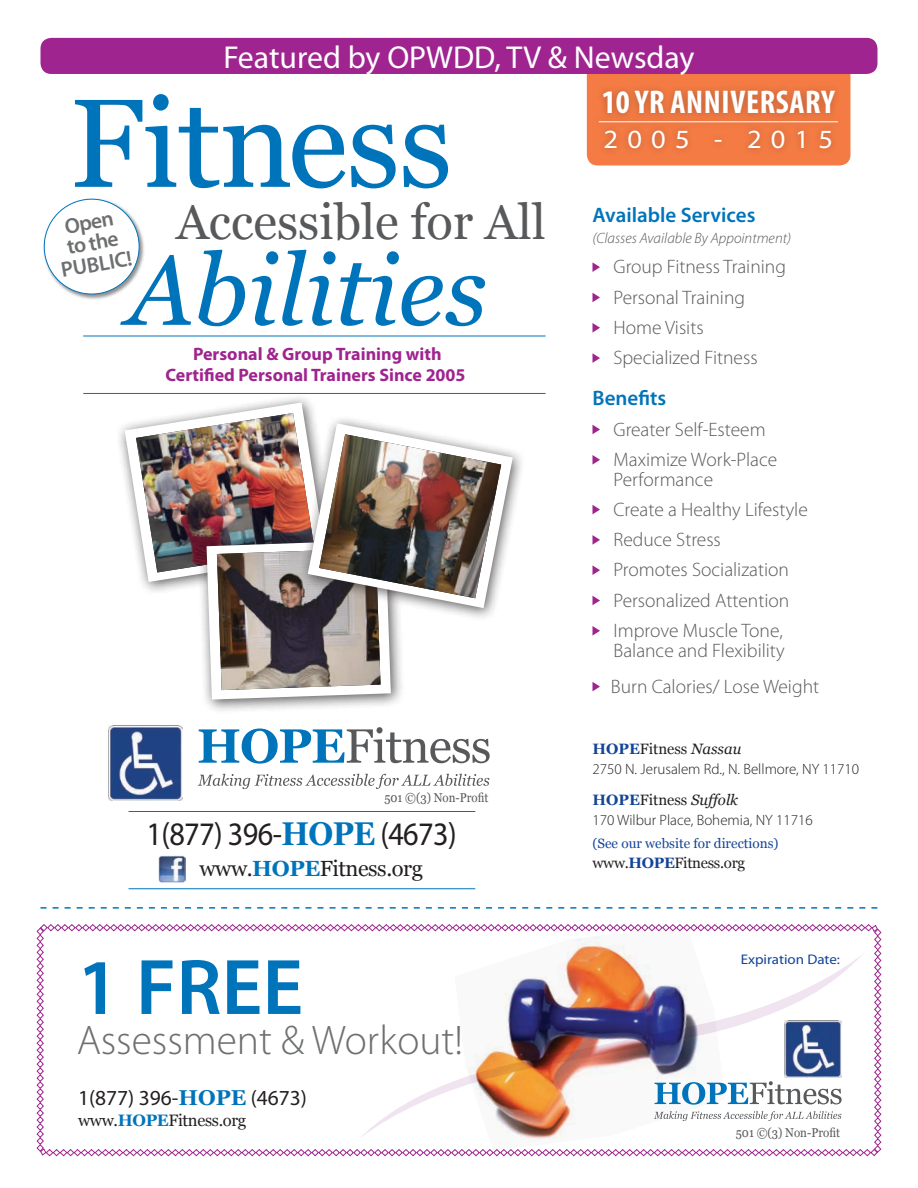
<style>
.page{position:relative;width:918px;height:1188px;background:#fff}
.page>*{position:absolute;margin:0;border:0;box-sizing:border-box;transform-origin:0 0}
.t1{font:125.4px "Georgia";letter-spacing:-.01em;color:#0074ba}
.t2{font:italic 99.45px "Georgia";color:#0074ba}
.t3{font:600 79.5px "Myriad Pro";color:#0074ba}
.t4{font:49.5px "Georgia";color:#58595b}
.t5{font:300 41.55px "Myriad Pro";color:#6d6f71}
.t6{font:700 condensed 33px "Myriad Pro";letter-spacing:.02em;color:#fff}
.t7{font:32.85px "Myriad Pro";letter-spacing:-.02em;color:#231f20;scale:.92 1}
.t8{font:31.8px "Myriad Pro";color:#fff}
.t9{font:semi-expanded 26.25px "Myriad Pro";letter-spacing:.35em;color:#fff}
.t10{font:21.9px "Georgia";letter-spacing:-.02em;color:#231f20}
.t11{font:600 21.6px/21.1px "Myriad Pro";color:#6d6f71;text-align:center}
.t12{font:21.45px "Myriad Pro";color:#231f20}
.t13{font:600 21px "Myriad Pro";color:#0074ba}
.t14{font:300 19.5px/30.3px "Myriad Pro";color:#58595b}
.t15{font:700 18px/21.6px "Myriad Pro";color:#9f248f;text-align:center}
.t16{font:16.5px "Georgia";letter-spacing:-.02em;color:#231f20}
.t17{font:300 15px "Myriad Pro";color:#231f20}
.t18{font:15px "Georgia";color:#231f20}
.t19{font:italic 300 15px "Myriad Pro";color:#58595b}
.t20{font:15px "Georgia";letter-spacing:-.02em;color:#231f20}
.t21{font:13.95px "Myriad Pro";color:#124498;scale:1.08 1}
.t22{font:13.5px "Georgia";color:#124498}
.t23{font:12.75px "Georgia";color:#58595b;scale:.9 1}
.s1{font-family:"Georgia";font-weight:700;color:#0074ba}
.s2{font-weight:700;color:#0074ba}
.s3{font-weight:700;color:#124498}
.s4{font-style:italic}
</style>
<div class="page">
<div style="left:587px;top:41px;width:263px;height:124px;background:#f47b43;border-radius:11px"></div>
<div style="left:592px;top:84px;width:252px;height:72px;background:#231f20;opacity:.3"></div>
<hr style="left:599px;top:121px;width:239px;height:1px;background:#fff">
<img style="left:159px;top:856px;width:27px;height:27px">
<div style="left:41px;top:38px;width:836px;height:36px;background:#9f248f;border-radius:11px"></div>
<div style="left:43px;top:197px;width:102px;height:103px;background:#231f20;opacity:.5"></div>
<svg style="left:43px;top:197px;width:101px;height:101px"></svg>
<hr style="left:129px;top:811px;width:346px;height:1px;background:#0074ba">
<hr style="left:83px;top:336px;width:463px;height:1px;background:#0074ba">
<hr style="left:83px;top:393px;width:463px;height:1px;background:#0074ba">
<hr style="left:129px;top:888px;width:346px;height:1px;background:#0074ba">
<svg style="left:592px;top:262px;width:8px;height:10px"></svg>
<svg style="left:592px;top:293px;width:8px;height:9px"></svg>
<svg style="left:592px;top:323px;width:8px;height:10px"></svg>
<svg style="left:592px;top:353px;width:8px;height:10px"></svg>
<svg style="left:592px;top:425px;width:8px;height:9px"></svg>
<svg style="left:592px;top:455px;width:8px;height:10px"></svg>
<svg style="left:592px;top:505px;width:8px;height:9px"></svg>
<svg style="left:592px;top:535px;width:8px;height:10px"></svg>
<svg style="left:592px;top:565px;width:8px;height:10px"></svg>
<svg style="left:592px;top:596px;width:8px;height:9px"></svg>
<svg style="left:592px;top:626px;width:8px;height:10px"></svg>
<svg style="left:592px;top:682px;width:8px;height:9px"></svg>
<img style="left:108px;top:726px;width:75px;height:74px">
<svg style="left:40px;top:907px;width:838px;height:2px"></svg>
<div style="left:115px;top:393px;width:224px;height:202px;background:#231f20;opacity:.75"></div>
<div style="left:197px;top:530px;width:208px;height:184px;background:#231f20;opacity:.75"></div>
<div style="left:299px;top:414px;width:227px;height:207px;background:#231f20;opacity:.75"></div>
<img style="left:125px;top:402px;width:388px;height:298px">
<img style="left:319px;top:434px;width:182px;height:164px">
<svg style="left:199px;top:727px;width:291px;height:37px"></svg>
<svg style="left:198px;top:774px;width:291px;height:15px"></svg>
<svg style="left:36px;top:924px;width:846px;height:233px"></svg>
<h3 class="t8" style="left:223px;top:40px;width:473px">Featured by OPWDD, TV &amp; Newsday</h3>
<h1 class="t1" style="left:70px;top:52px;width:384px">Fitness</h1>
<h3 class="t4" style="left:176px;top:186px;width:371px">Accessible for All</h3>
<h2 class="t2" style="left:128px;top:218px;width:361px">Abilities</h2>
<p class="t11" style="left:52px;top:219px;width:73px;rotate:-10deg">Open to the<br>PUBLIC!</p>
<p class="t15" style="left:166px;top:343px;width:302px">Personal &amp; Group Training with<br>Certified Personal Trainers Since 2005</p>
<p class="t23" style="left:384px;top:788px;width:117px">501 ©(3) Non-Profit</p>
<h3 class="t7" style="left:146px;top:816px;width:339px">1(877) 396-<span class="s1">HOPE</span> (4673)</h3>
<p class="t10" style="left:200px;top:852px;width:225px">www.<span class="s2">HOPE</span>Fitness.org</p>
<h3 class="t3" style="left:77px;top:943px;width:228px">1 FREE</h3>
<h3 class="t5" style="left:77px;top:1018px;width:388px">Assessment &amp; Workout!</h3>
<p class="t12" style="left:78px;top:1086px;width:231px">1(877) 396-<span class="s1">HOPE</span> (4673)</p>
<p class="t16" style="left:78px;top:1108px;width:170px">www.<span class="s2">HOPE</span>Fitness.org</p>
<h3 class="t6" style="left:602px;top:84px;width:234px">10 YR ANNIVERSARY</h3>
<h3 class="t9" style="left:604px;top:125px;width:231px">2005 - 2015</h3>
<p class="t13" style="left:592px;top:204px;width:164px">Available Services</p>
<p class="t19" style="left:592px;top:230px;width:200px">(Classes Available By Appointment)</p>
<p class="t14" style="left:614px;top:252px;width:174px">Group Fitness Training<br>Personal Training<br>Home Visits<br>Specialized Fitness</p>
<p class="t13" style="left:592px;top:387px;width:75px">Benefits</p>
<p class="t14" style="left:614px;top:414px;width:165px">Greater Self-Esteem<br>Maximize Work-Place</p>
<p class="t14" style="left:614px;top:464px;width:196px">Performance<br>Create a Healthy Lifestyle<br>Reduce Stress<br>Promotes Socialization<br>Personalized Attention<br>Improve Muscle Tone,</p>
<p class="t14" style="left:611px;top:632px;width:210px;line-height:36.3px">Balance and Flexibility<br>Burn Calories/ Lose Weight</p>
<p class="t18" style="left:592px;top:738px;width:150px"><span class="s3">HOPE</span>Fitness <span class="s4">Nassau</span></p>
<p class="t17" style="left:592px;top:760px;width:268px">2750 N. Jerusalem Rd., N. Bellmore, NY 11710</p>
<p class="t18" style="left:592px;top:789px;width:147px"><span class="s3">HOPE</span>Fitness <span class="s4">Suffolk</span></p>
<p class="t17" style="left:592px;top:811px;width:222px">170 Wilbur Place, Bohemia, NY 11716</p>
<p class="t22" style="left:592px;top:834px;width:188px">(See our website for directions)</p>
<p class="t20" style="left:592px;top:852px;width:154px">www.<span class="s3">HOPE</span>Fitness.org</p>
<p class="t21" style="left:741px;top:952px;width:93px">Expiration Date:</p>
<p class="t23" style="left:736px;top:1124px;width:117px">501 ©(3) Non-Profit</p>
</div>
